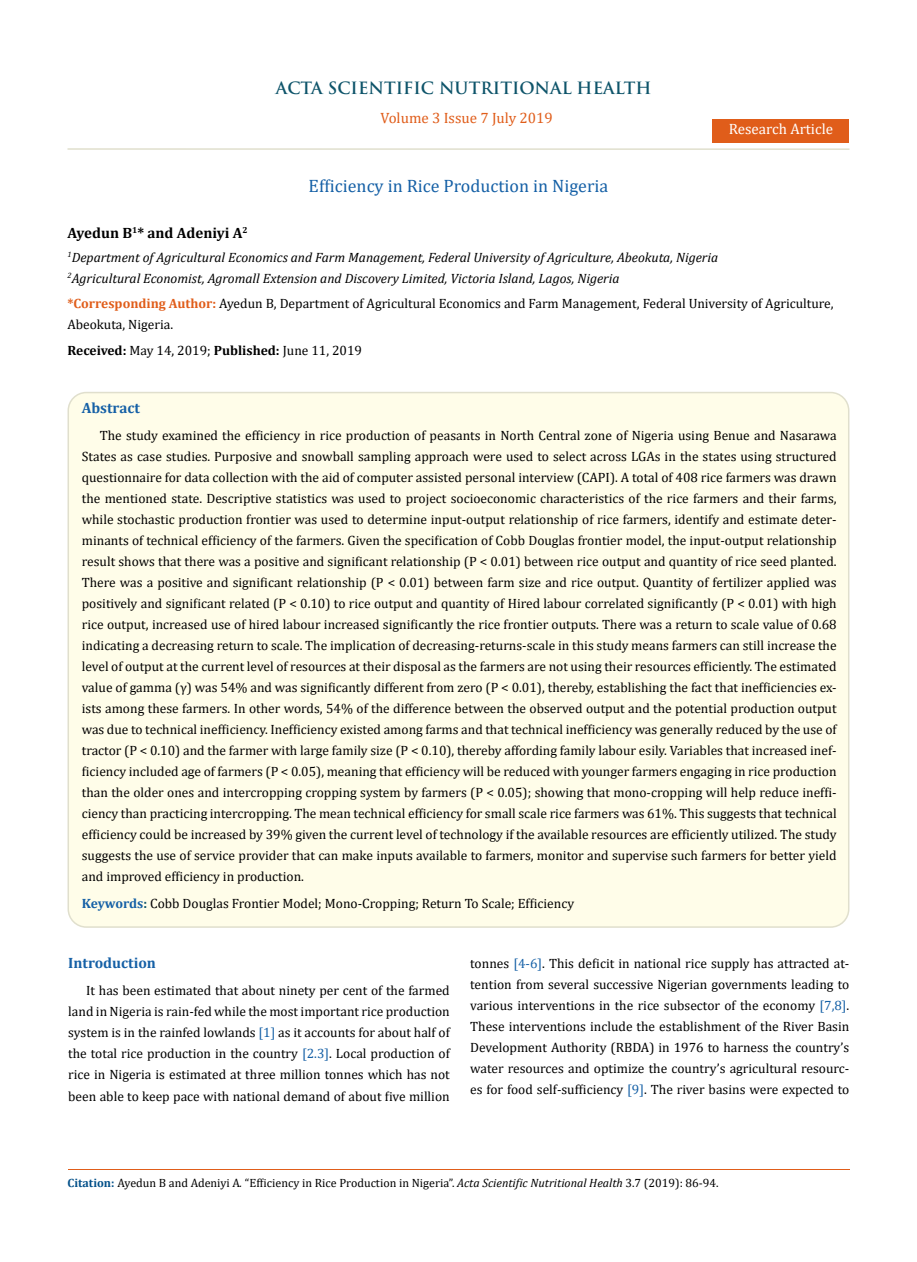
<style>
.page{position:relative;width:917px;height:1262px;background:#fff}
.page>*{position:absolute;margin:0;border:0;box-sizing:border-box;transform-origin:0 0}
.t1{font:18px "Cambria";color:#1560a6}
.t2{font:700 16.5px "Trajan Pro";color:#0e546a}
.t3{font:15px "Cambria";color:#e05d1a}
.t4{font:700 15px "Cambria";color:#000}
.t5{font:700 15px "Cambria";color:#1560a6}
.t6{font:15px "Cambria";color:#fff}
.t7{font:13.5px/21px "Cambria";color:#000;text-align:justify}
.t8{font:italic 13.5px/21px "Cambria";color:#000}
.t9{font:12px "Cambria";color:#000}
.s1{font-weight:700;color:#e05d1a}
.s2{font-weight:700}
.s3{font-weight:700;color:#1560a6}
.s4{font-weight:700;color:#0e546a}
.s5{color:#1560a6}
.s6{font-weight:700;color:#035089}
.s7{font-style:italic}
</style>
<div class="page">
<div style="left:712px;top:119px;width:137px;height:23px;background:#e05d1a"></div>
<div style="left:68px;top:392px;width:780px;height:535px;background:#fffde9;border-radius:18px"></div>
<hr style="left:67px;top:148px;width:782px;height:2px;background:#e0dfcd">
<hr style="left:68px;top:1169px;width:782px;height:1px;background:#e05d1a">
<p class="t2" style="left:276px;top:77px;width:377px">ACTA SCIENTIFIC NUTRITIONAL HEALTH</p>
<p class="t3" style="left:380px;top:109px;width:174px">Volume 3 Issue 7 July 2019</p>
<h1 class="t1" style="left:308px;top:175px;width:301px">Efficiency in Rice Production in Nigeria</h1>
<p class="t6" style="left:728px;top:120px;width:106px">Research Article</p>
<p class="t4" style="left:67px;top:222px;width:182px">Ayedun B<sup>1</sup>* and Adeniyi A<sup>2</sup></p>
<p class="t8" style="left:67px;top:246px;width:652px"><sup>1</sup>Department of Agricultural Economics and Farm Management, Federal University of Agriculture, Abeokuta, Nigeria<br><sup>2</sup>Agricultural Economist, Agromall Extension and Discovery Limited, Victoria Island, Lagos, Nigeria</p>
<p class="t7" style="left:67px;top:293px;width:767px"><span class="s1">*Corresponding Author:</span> Ayedun B, Department of Agricultural Economics and Farm Management, Federal University of Agriculture,<br>Abeokuta, Nigeria.</p>
<p class="t7" style="left:67px;top:339px;width:296px"><span class="s2">Received:</span> May 14, 2019; <span class="s2">Published:</span> June 11, 2019</p>
<p class="t5" style="left:82px;top:398px;width:60px">Abstract</p>
<p class="t7" style="left:82px;top:425px;width:756px;text-indent:18px">The study examined the efficiency in rice production of peasants in North Central zone of Nigeria using Benue and Nasarawa States as case studies. Purposive and snowball sampling approach were used to select across LGAs in the states using structured questionnaire for data collection with the aid of computer assisted personal interview (CAPI). A total of 408 rice farmers was drawn the mentioned state. Descriptive statistics was used to project socioeconomic characteristics of the rice farmers and their farms, while stochastic production frontier was used to determine input-output relationship of rice farmers, identify and estimate deter&shy;minants of technical efficiency of the farmers. Given the specification of Cobb Douglas frontier model, the input-output relationship result shows that there was a positive and significant relationship (P &lt; 0.01) between rice output and quantity of rice seed planted.<br>There was a positive and significant relationship (P &lt; 0.01) between farm size and rice output. Quantity of fertilizer applied was positively and significant related (P &lt; 0.10) to rice output and quantity of Hired labour correlated significantly (P &lt; 0.01) with high rice output, increased use of hired labour increased significantly the rice frontier outputs. There was a return to scale value of 0.68 indicating a decreasing return to scale. The implication of decreasing-returns-scale in this study means farmers can still increase the level of output at the current level of resources at their disposal as the farmers are not using their resources efficiently. The estimated value of gamma (γ) was 54% and was significantly different from zero (P &lt; 0.01), thereby, establishing the fact that inefficiencies ex&shy;ists among these farmers. In other words, 54% of the difference between the observed output and the potential production output was due to technical inefficiency. Inefficiency existed among farms and that technical inefficiency was generally reduced by the use of tractor (P &lt; 0.10) and the farmer with large family size (P &lt; 0.10), thereby affording family labour esily. Variables that increased inef&shy;ficiency included age of farmers (P &lt; 0.05), meaning that efficiency will be reduced with younger farmers engaging in rice production than the older ones and intercropping cropping system by farmers (P &lt; 0.05); showing that mono-cropping will help reduce ineffi&shy;ciency than practicing intercropping. The mean technical efficiency for small scale rice farmers was 61%. This suggests that technical efficiency could be increased by 39% given the current level of technology if the available resources are efficiently utilized. The study suggests the use of service provider that can make inputs available to farmers, monitor and supervise such farmers for better yield and improved efficiency in production.</p>
<p class="t7" style="left:82px;top:893px;width:494px"><span class="s3">Keywords</span><span class="s4">:</span> Cobb Douglas Frontier Model; Mono-Cropping; Return To Scale; Efficiency</p>
<p class="t5" style="left:68px;top:952px;width:89px">Introduction</p>
<p class="t7" style="left:470px;top:953px;width:381px">tonnes <span class="s5">[4-6]</span>. This deficit in national rice supply has attracted at&shy;tention from several successive Nigerian governments leading to various interventions in the rice subsector of the economy <span class="s5">[7,8]</span>.<br>These interventions include the establishment of the River Basin Development Authority (RBDA) in 1976 to harness the country’s water resources and optimize the country’s agricultural resourc&shy;es for food self-sufficiency <span class="s5">[9]</span>. The river basins were expected to</p>
<p class="t7" style="left:68px;top:980px;width:383px;text-indent:18px">It has been estimated that about ninety per cent of the farmed land in Nigeria is rain-fed while the most important rice production system is in the rainfed lowlands <span class="s5">[1]</span> as it accounts for about half of the total rice production in the country <span class="s5">[2.3]</span>. Local production of rice in Nigeria is estimated at three million tonnes which has not been able to keep pace with national demand of about five million</p>
<p class="t9" style="left:67px;top:1176px;width:652px"><span class="s6">Citation:</span> Ayedun B and Adeniyi A<span class="s7">.</span> “Efficiency in Rice Production in Nigeria”. <span class="s7">Acta Scientific Nutritional Health</span> 3.7 (2019): 86-94.</p>
</div>
